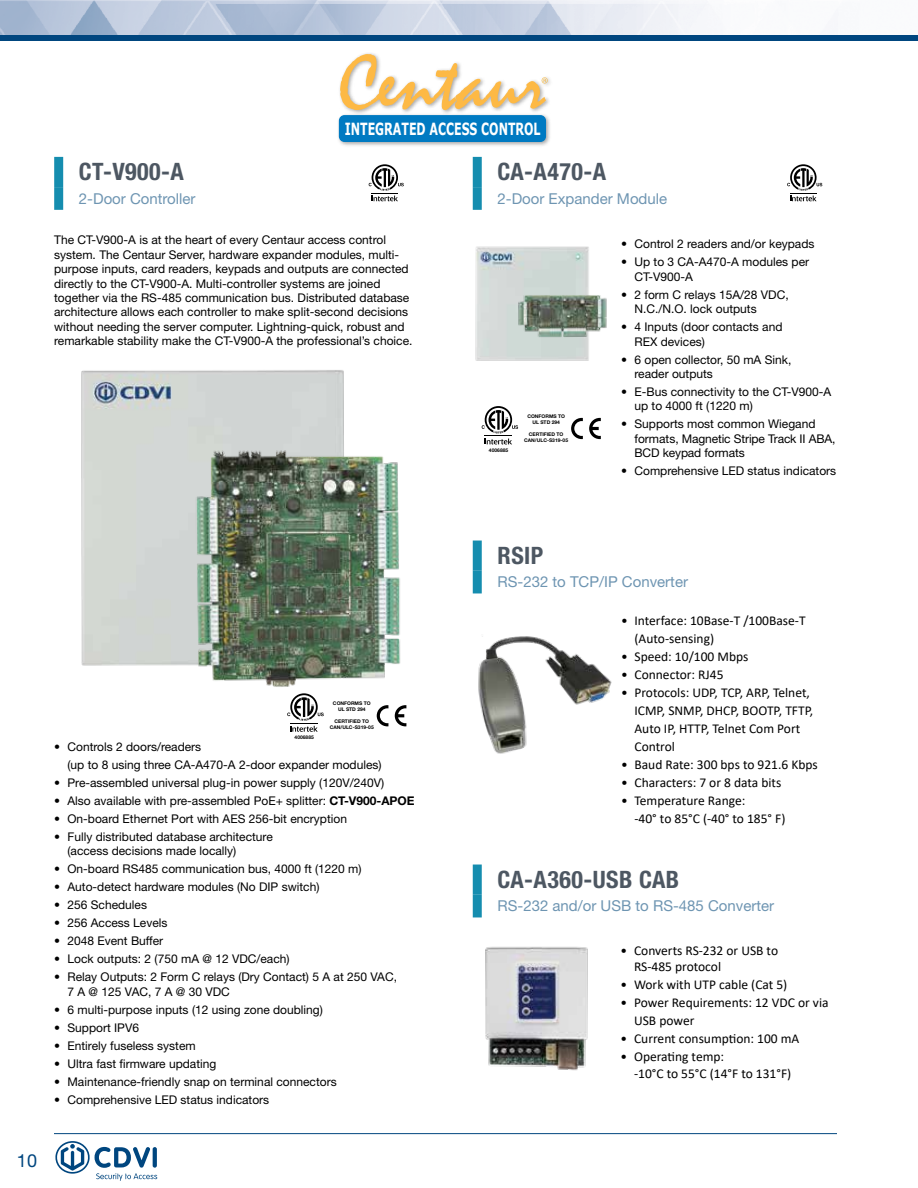
<style>
.page{position:relative;width:918px;height:1188px;background:#fff}
.page>*{position:absolute;margin:0;border:0;box-sizing:border-box;transform-origin:0 0}
.t1{font:700 condensed 24px "Helvetica Neue LT Std";letter-spacing:.02em;color:#4d5762}
.t2{font:18px "Helvetica Neue LT Std";color:#00467f}
.t3{font:700 16.8px "Verdana";color:#fff;scale:.66 1}
.t4{font:15px "Helvetica Neue LT Std";color:#6e95b2}
.t5{font:13.5px/18px "Calibri";color:#000}
.t6{font:12px/14.4px "Helvetica Neue LT Std";color:#000}
.t7{font:700 4.95px/6px "Helvetica Neue LT Std";color:#000;text-align:center}
.s1{font-weight:700}
</style>
<div class="page">
<hr style="left:54px;top:1133px;width:783px;height:1px;background:#00467f">
<svg style="left:55px;top:1141px;width:102px;height:40px"></svg>
<svg style="left:153px;top:1147px;width:4px;height:21px"></svg>
<img style="left:81px;top:370px;width:263px;height:296px">
<img style="left:185px;top:430px;width:216px;height:257px">
<img style="left:475px;top:246px;width:114px;height:115px">
<img style="left:516px;top:292px;width:91px;height:47px">
<img style="left:478px;top:636px;width:134px;height:118px">
<img style="left:485px;top:946px;width:103px;height:125px">
<img style="left:0;top:0;width:706px;height:35px">
<div style="left:0;top:35px;width:918px;height:5px;background:#00467f"></div>
<div style="left:336px;top:52px;width:217px;height:96px;background:#000;opacity:.35"></div>
<svg style="left:340px;top:54px;width:208px;height:56px"></svg>
<div style="left:339px;top:115px;width:207px;height:27px;background:#007ac2;border-radius:6px"></div>
<div style="left:54px;top:157px;width:9px;height:30px;background:#158daf"></div>
<div style="left:54px;top:187px;width:9px;height:23px;background:#158daf"></div>
<div style="left:473px;top:157px;width:9px;height:30px;background:#158daf"></div>
<div style="left:473px;top:187px;width:9px;height:23px;background:#158daf"></div>
<div style="left:473px;top:541px;width:9px;height:30px;background:#158daf"></div>
<div style="left:473px;top:571px;width:9px;height:22px;background:#158daf"></div>
<div style="left:473px;top:865px;width:9px;height:30px;background:#158daf"></div>
<div style="left:473px;top:895px;width:9px;height:22px;background:#158daf"></div>
<svg style="left:287px;top:693px;width:37px;height:39px"></svg>
<svg style="left:395px;top:705px;width:11px;height:21px"></svg>
<svg style="left:377px;top:705px;width:11px;height:21px"></svg>
<svg style="left:482px;top:406px;width:36px;height:38px"></svg>
<svg style="left:589px;top:418px;width:12px;height:21px"></svg>
<svg style="left:571px;top:418px;width:12px;height:21px"></svg>
<svg style="left:369px;top:164px;width:35px;height:37px"></svg>
<svg style="left:787px;top:164px;width:35px;height:37px"></svg>
<h1 class="t1" style="left:79px;top:157px;width:107px">CT-V900-A</h1>
<p class="t4" style="left:79px;top:190px;width:118px">2-Door Controller</p>
<h3 class="t3" style="left:345px;top:117px;width:298px">INTEGRATED ACCESS CONTROL</h3>
<h1 class="t1" style="left:498px;top:157px;width:110px">CA-A470-A</h1>
<p class="t4" style="left:498px;top:190px;width:171px">2-Door Expander Module</p>
<p class="t6" style="left:54px;top:233px;width:360px">The CT-V900-A is at the heart of every Centaur access control system. The Centaur Server, hardware expander modules, multi&shy;purpose inputs, card readers, keypads and outputs are connected directly to the CT-V900-A. Multi-controller systems are joined together via the RS-485 communication bus. Distributed database architecture allows each controller to make split-second decisions without needing the server computer. Lightning-quick, robust and remarkable stability make the CT-V900-A the professional’s choice.</p>
<p class="t7" style="left:489px;top:447px;width:21px">4006885</p>
<p class="t7" style="left:527px;top:413px;width:39px">CONFORMS TO<br>UL STD 294</p>
<p class="t7" style="left:524px;top:431px;width:46px">CERTIFIED TO<br>CAN/ULC-S319-05</p>
<p class="t6" style="left:621px;top:237px;width:195px">• Control 2 readers and/or keypads</p>
<p class="t6" style="left:634px;top:255px;width:176px;text-indent:-14px">• Up to 3 CA-A470-A modules per<br>CT-V900-A</p>
<p class="t6" style="left:634px;top:287px;width:156px;text-indent:-14px">• 2 form C relays 15A/28 VDC,<br>N.C./N.O. lock outputs</p>
<p class="t6" style="left:634px;top:319px;width:150px;text-indent:-14px">• 4 Inputs (door contacts and<br>REX devices)</p>
<p class="t6" style="left:634px;top:352px;width:158px;text-indent:-14px">• 6 open collector, 50 mA Sink, reader outputs</p>
<p class="t6" style="left:634px;top:384px;width:198px;text-indent:-14px">• E-Bus connectivity to the CT-V900-A up to 4000 ft (1220 m)</p>
<p class="t6" style="left:634px;top:417px;width:203px;text-indent:-14px">• Supports most common Wiegand formats, Magnetic Stripe Track II ABA,<br>BCD keypad formats</p>
<p class="t6" style="left:621px;top:463px;width:217px">• Comprehensive LED status indicators</p>
<p class="t7" style="left:295px;top:734px;width:21px">4006885</p>
<p class="t7" style="left:333px;top:700px;width:39px">CONFORMS TO<br>UL STD 294</p>
<p class="t7" style="left:330px;top:718px;width:46px">CERTIFIED TO<br>CAN/ULC-S319-05</p>
<p class="t6" style="left:68px;top:738px;width:316px;line-height:18px;text-indent:-14px">• Controls 2 doors/readers<br>(up to 8 using three CA-A470-A 2-door expander modules)</p>
<p class="t6" style="left:54px;top:775px;width:332px">• Pre-assembled universal plug-in power supply (120V/240V)</p>
<p class="t6" style="left:54px;top:793px;width:362px">• Also available with pre-assembled PoE+ splitter: <span class="s1">CT-V900-APOE</span></p>
<p class="t6" style="left:54px;top:811px;width:295px">• On-board Ethernet Port with AES 256-bit encryption</p>
<p class="t6" style="left:68px;top:829px;width:207px;text-indent:-14px">• Fully distributed database architecture (access decisions made locally)</p>
<p class="t6" style="left:54px;top:862px;width:309px">• On-board RS485 communication bus, 4000 ft (1220 m)</p>
<p class="t6" style="left:54px;top:880px;width:267px">• Auto-detect hardware modules (No DIP switch)</p>
<p class="t6" style="left:54px;top:898px;width:95px">• 256 Schedules</p>
<p class="t6" style="left:54px;top:916px;width:115px">• 256 Access Levels</p>
<p class="t6" style="left:54px;top:934px;width:111px">• 2048 Event Buffer</p>
<p class="t6" style="left:54px;top:952px;width:237px">• Lock outputs: 2 (750 mA @ 12 VDC/each)</p>
<p class="t6" style="left:68px;top:970px;width:331px;text-indent:-14px">• Relay Outputs: 2 Form C relays (Dry Contact) 5 A at 250 VAC,<br>7 A @ 125 VAC, 7 A @ 30 VDC</p>
<p class="t6" style="left:54px;top:1002px;width:270px">• 6 multi-purpose inputs (12 using zone doubling)</p>
<p class="t6" style="left:54px;top:1020px;width:87px">• Support IPV6</p>
<p class="t6" style="left:54px;top:1038px;width:143px">• Entirely fuseless system</p>
<p class="t6" style="left:54px;top:1056px;width:164px">• Ultra fast firmware updating</p>
<p class="t6" style="left:54px;top:1074px;width:284px">• Maintenance-friendly snap on terminal connectors</p>
<p class="t6" style="left:54px;top:1092px;width:217px">• Comprehensive LED status indicators</p>
<h2 class="t2" style="left:17px;top:1150px;width:22px">10</h2>
<h1 class="t1" style="left:498px;top:541px;width:47px">RSIP</h1>
<p class="t4" style="left:498px;top:573px;width:192px">RS-232 to TCP/IP Converter</p>
<p class="t5" style="left:635px;top:611px;width:173px;text-indent:-14px">• Interface: 10Base-T /100Base-T (Auto-sensing)</p>
<p class="t5" style="left:621px;top:647px;width:129px">• Speed: 10/100 Mbps</p>
<p class="t5" style="left:621px;top:665px;width:104px">• Connector: RJ45</p>
<p class="t5" style="left:635px;top:683px;width:180px;text-indent:-14px">• Protocols: UDP, TCP, ARP, Telnet,<br>ICMP, SNMP, DHCP, BOOTP, TFTP,<br>Auto IP, HTTP, Telnet Com Port<br>Control</p>
<p class="t5" style="left:621px;top:755px;width:198px">• Baud Rate: 300 bps to 921.6 Kbps</p>
<p class="t5" style="left:621px;top:773px;width:162px">• Characters: 7 or 8 data bits</p>
<p class="t5" style="left:635px;top:791px;width:153px;text-indent:-14px">• Temperature Range:<br>-40° to 85°C (-40° to 185° F)</p>
<h1 class="t1" style="left:498px;top:865px;width:183px">CA-A360-USB CAB</h1>
<p class="t4" style="left:498px;top:897px;width:278px">RS-232 and/or USB to RS-485 Converter</p>
<p class="t5" style="left:634px;top:942px;width:146px;line-height:16.2px;text-indent:-14px">• Converts RS-232 or USB to<br>RS-485 protocol</p>
<p class="t5" style="left:621px;top:976px;width:168px">• Work with UTP cable (Cat 5)</p>
<p class="t5" style="left:634px;top:993px;width:196px;text-indent:-14px">• Power Requirements: 12 VDC or via<br>USB power</p>
<p class="t5" style="left:621px;top:1029px;width:180px">• Current consumption: 100 mA</p>
<p class="t5" style="left:634px;top:1048px;width:159px;line-height:16.2px;text-indent:-14px">• Operating temp:<br>-10°C to 55°C (14°F to 131°F)</p>
</div>
